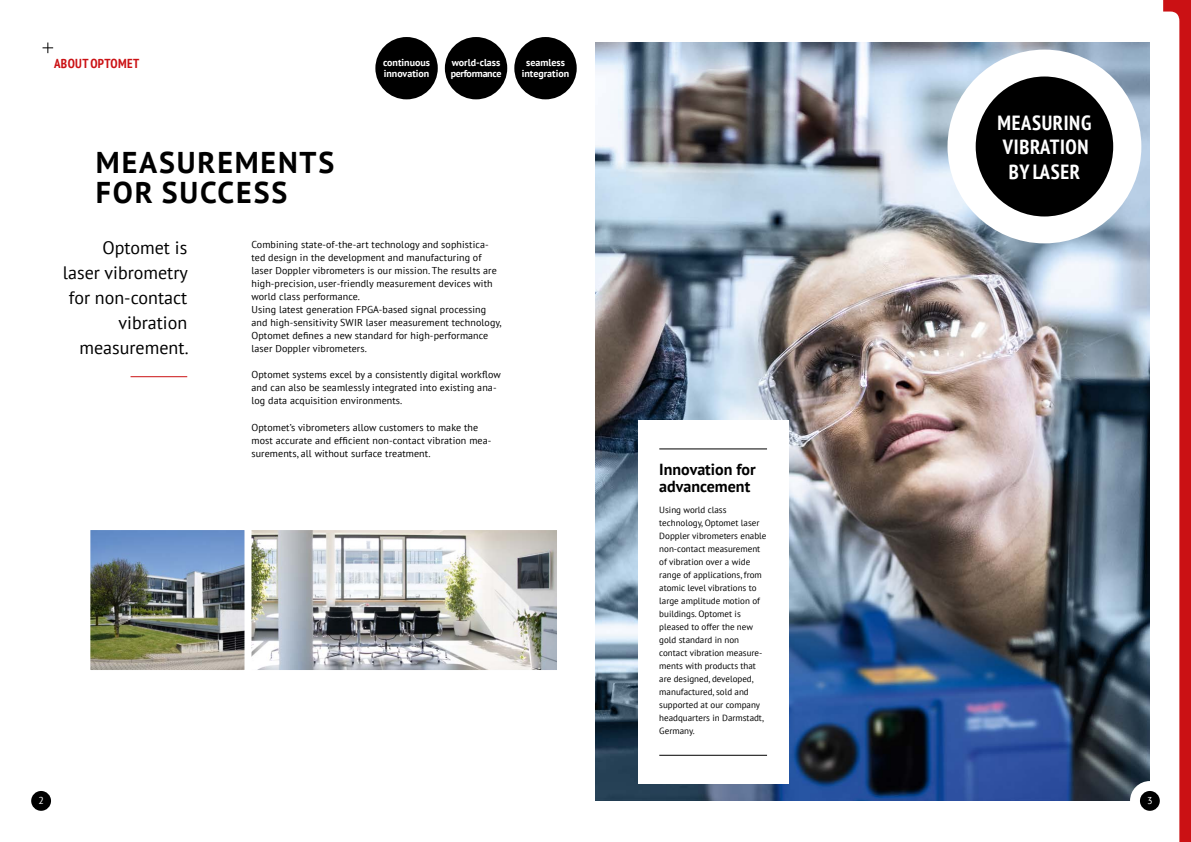
<style>
.page{position:relative;width:1191px;height:842px;background:#fff}
.page>*{position:absolute;margin:0;border:0;box-sizing:border-box;transform-origin:0 0}
.t1{font:700 30px/30px "PT Sans";letter-spacing:.06em;color:#000}
.t2{font:700 condensed 20.5px/24.6px "PT Sans";letter-spacing:.03em;color:#fff}
.t3{font:18px/25px "PT Sans";color:#000;text-align:right}
.t4{font:700 16px/17px "PT Sans";color:#000}
.t5{font:700 condensed 13px "PT Sans";letter-spacing:.03em;color:#cb1114}
.t6{font:10px/13px "PT Sans";letter-spacing:.01em;color:#000}
.t7{font:700 10px/11px "PT Sans";color:#fff}
.t8{font:700 10px/11px "PT Sans";letter-spacing:-.03em;color:#fff}
.t9{font:10px "PT Sans";color:#fff}
.t10{font:9px/13px "PT Sans";color:#000}
</style>
<div class="page">
<img style="left:595px;top:43px;width:554px;height:757px">
<div style="left:638px;top:421px;width:150px;height:363px;background:#fff"></div>
<hr style="left:659px;top:449px;width:108px;height:1px;background:#000">
<hr style="left:659px;top:755px;width:108px;height:1px;background:#000">
<svg style="left:1163px;top:0;width:28px;height:842px"></svg>
<hr style="left:130px;top:376px;width:57px;height:1px;background:#cb1114">
<img style="left:251px;top:531px;width:305px;height:138px">
<div style="left:240px;top:523px;width:324px;height:154px;border:7px solid #fff"></div>
<img style="left:91px;top:531px;width:152px;height:138px">
<div style="left:83px;top:523px;width:168px;height:154px;border:7px solid #fff"></div>
<svg style="left:43px;top:43px;width:10px;height:10px"></svg>
<div style="left:375px;top:37px;width:63px;height:62px;background:#000;border-radius:50%"></div>
<div style="left:445px;top:37px;width:62px;height:62px;background:#000;border-radius:50%"></div>
<div style="left:514px;top:37px;width:63px;height:62px;background:#000;border-radius:50%"></div>
<div style="left:947px;top:50px;width:194px;height:193px;background:#fff;border-radius:50%"></div>
<div style="left:975px;top:77px;width:138px;height:139px;background:#000;border-radius:50%"></div>
<div style="left:31px;top:791px;width:20px;height:20px;background:#000;border-radius:50%"></div>
<div style="left:1130px;top:781px;width:39px;height:40px;background:#fff;border-radius:50%"></div>
<div style="left:1140px;top:791px;width:19px;height:20px;background:#000;border-radius:50%"></div>
<h3 class="t5" style="left:54px;top:54px;width:87px">ABOUT OPTOMET</h3>
<p class="t7" style="left:383px;top:57px;width:48px">continuous innovation</p>
<p class="t8" style="left:451px;top:57px;width:52px">world-class performance</p>
<p class="t7" style="left:522px;top:57px;width:49px;text-align:center">seamless integration</p>
<h1 class="t1" style="left:96px;top:147px;width:240px">MEASUREMENTS<br>FOR SUCCESS</h1>
<h3 class="t3" style="left:63px;top:235px;width:127px">Optomet is laser vibrometry for non-contact vibration measurement.</h3>
<p class="t6" style="left:251px;top:238px;width:251px">Combining state-of-the-art technology and sophistica&shy;ted design in the development and manufacturing of laser Doppler vibrometers is our mission. The results are high-precision, user-friendly measurement devices with world class performance.<br>Using latest generation FPGA-based signal processing and high-sensitivity SWIR laser measurement technology, Optomet defines a new standard for high-performance laser Doppler vibrometers.</p>
<p class="t6" style="left:251px;top:368px;width:251px">Optomet systems excel by a consistently digital workflow and can also be seamlessly integrated into existing ana&shy;log data acquisition environments.</p>
<p class="t6" style="left:251px;top:420px;width:241px">Optomet’s vibrometers allow customers to make the most accurate and efficient non-contact vibration mea&shy;surements, all without surface treatment.</p>
<h3 class="t4" style="left:659px;top:461px;width:98px">Innovation for advancement</h3>
<p class="t10" style="left:659px;top:503px;width:109px">Using world class technology, Optomet laser<br>Doppler vibrometers enable non-contact measurement of vibration over a wide range of applications, from atomic level vibrations to large amplitude motion of buildings. Optomet is pleased to offer the new gold standard in non contact vibration measure&shy;ments with products that are designed, developed, manufactured, sold and supported at our company headquarters in Darmstadt,<br>Germany.</p>
<h2 class="t2" style="left:997px;top:110px;width:95px">MEASURING<br>VIBRATION<br>BY LASER</h2>
<p class="t9" style="left:38px;top:794px;width:7px">2</p>
<p class="t9" style="left:1147px;top:794px;width:7px">3</p>
</div>
